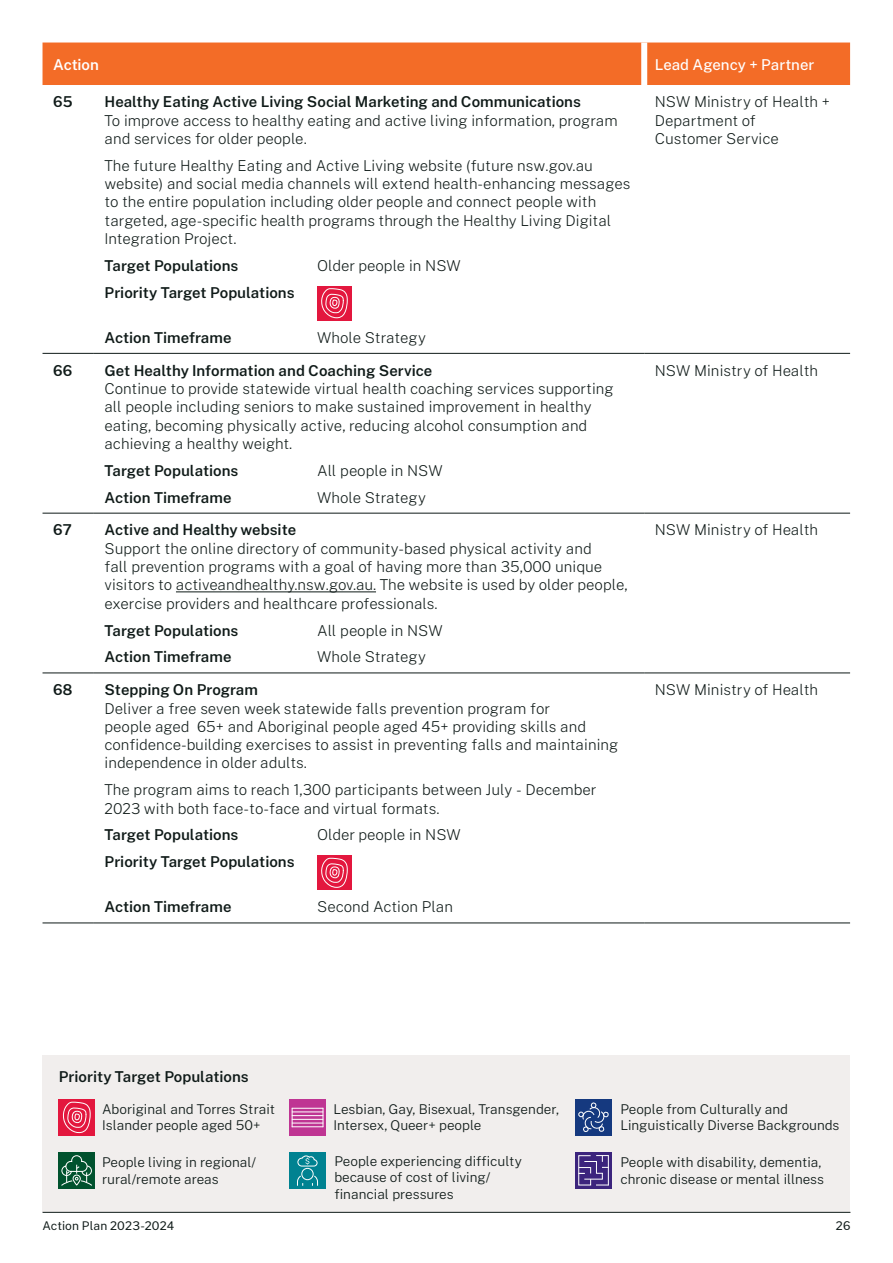
<style>
.page{position:relative;width:893px;height:1263px;background:#fff}
.page>*{position:absolute;margin:0;border:0;box-sizing:border-box;transform-origin:0 0}
.t1{font:200 15px/18.3px "Public Sans";color:#0f1a18}
.t2{font:600 15px "Public Sans";color:#0f1a18}
.t3{font:500 15px "Public Sans";color:#fff}
.t4{font:600 15px "Public Sans";letter-spacing:-.01em;color:#fff}
.t5{font:300 13.5px/16.5px "Public Sans";color:#0f1a18}
.t6{font:12px "Public Sans";letter-spacing:.01em;color:#0f1a18}
</style>
<div class="page">
<div style="left:43px;top:43px;width:807px;height:42px;background:#f36c27"></div>
<svg style="left:43px;top:320px;width:807px;height:603px"></svg>
<div style="left:641px;top:43px;width:6px;height:42px;background:#fff"></div>
<hr style="left:43px;top:353px;width:51px;height:1px;background:#0f1a18">
<hr style="left:94px;top:353px;width:550px;height:1px;background:#0f1a18">
<hr style="left:644px;top:353px;width:206px;height:1px;background:#0f1a18">
<hr style="left:43px;top:513px;width:51px;height:1px;background:#0f1a18">
<hr style="left:94px;top:513px;width:550px;height:1px;background:#0f1a18">
<hr style="left:644px;top:513px;width:206px;height:1px;background:#0f1a18">
<hr style="left:43px;top:673px;width:51px;height:1px;background:#0f1a18">
<hr style="left:94px;top:673px;width:550px;height:1px;background:#0f1a18">
<hr style="left:644px;top:673px;width:206px;height:1px;background:#0f1a18">
<hr style="left:43px;top:923px;width:51px;height:1px;background:#0f1a18">
<hr style="left:94px;top:923px;width:550px;height:1px;background:#0f1a18">
<hr style="left:644px;top:923px;width:206px;height:1px;background:#0f1a18">
<div style="left:317px;top:286px;width:35px;height:34px;background:#e3173e"></div>
<svg style="left:321px;top:288px;width:27px;height:31px"></svg>
<hr style="left:176px;top:591px;width:200px;height:1px;background:#0f1a18">
<div style="left:317px;top:855px;width:35px;height:35px;background:#e3173e"></div>
<svg style="left:321px;top:857px;width:27px;height:31px"></svg>
<div style="left:43px;top:1055px;width:807px;height:157px;background:#f1eeed"></div>
<div style="left:59px;top:1099px;width:36px;height:36px;background:#e3173e"></div>
<svg style="left:62px;top:1101px;width:29px;height:33px"></svg>
<svg style="left:289px;top:1099px;width:36px;height:36px"></svg>
<hr style="left:292px;top:1108px;width:31px;height:1px;background:#fff">
<svg style="left:292px;top:1108px;width:1px;height:18px"></svg>
<svg style="left:323px;top:1108px;width:1px;height:19px"></svg>
<hr style="left:292px;top:1111px;width:31px;height:1px;background:#fff">
<hr style="left:292px;top:1115px;width:31px;height:1px;background:#fff">
<hr style="left:292px;top:1119px;width:31px;height:1px;background:#fff">
<hr style="left:292px;top:1123px;width:31px;height:1px;background:#fff">
<hr style="left:292px;top:1126px;width:31px;height:1px;background:#fff">
<div style="left:575px;top:1099px;width:36px;height:36px;background:#15397f"></div>
<svg style="left:578px;top:1102px;width:31px;height:30px"></svg>
<div style="left:59px;top:1153px;width:36px;height:36px;background:#00522e"></div>
<svg style="left:61px;top:1155px;width:31px;height:31px"></svg>
<div style="left:289px;top:1153px;width:36px;height:36px;background:#008291"></div>
<svg style="left:297px;top:1155px;width:21px;height:12px"></svg>
<div style="left:301px;top:1168px;width:13px;height:12px;border:1px solid #fff;border-radius:50%"></div>
<svg style="left:297px;top:1175px;width:6px;height:11px"></svg>
<svg style="left:312px;top:1175px;width:6px;height:11px"></svg>
<div style="left:575px;top:1152px;width:36px;height:36px;background:#3c247d"></div>
<svg style="left:578px;top:1155px;width:31px;height:31px"></svg>
<hr style="left:43px;top:1212px;width:807px;height:1px;background:#0f1a18">
<p class="t4" style="left:53px;top:55px;width:47px">Action</p>
<p class="t3" style="left:655px;top:55px;width:161px">Lead Agency + Partner</p>
<p class="t2" style="left:53px;top:93px;width:21px">65</p>
<p class="t2" style="left:105px;top:93px;width:478px">Healthy Eating Active Living Social Marketing and Communications</p>
<p class="t1" style="left:105px;top:111px;width:515px">To improve access to healthy eating and active living information, program and services for older people.</p>
<p class="t1" style="left:105px;top:156px;width:527px">The future Healthy Eating and Active Living website (future nsw.gov.au website) and social media channels will extend health-enhancing messages to the entire population including older people and connect people with targeted, age-specific health programs through the Healthy Living Digital Integration Project.</p>
<p class="t2" style="left:105px;top:256px;width:135px">Target Populations</p>
<p class="t1" style="left:317px;top:256px;width:145px">Older people in NSW</p>
<p class="t2" style="left:105px;top:283px;width:192px">Priority Target Populations</p>
<p class="t2" style="left:105px;top:328px;width:128px">Action Timeframe</p>
<p class="t1" style="left:317px;top:328px;width:110px">Whole Strategy</p>
<p class="t1" style="left:655px;top:93px;width:177px">NSW Ministry of Health +<br>Department of<br>Customer Service</p>
<p class="t2" style="left:53px;top:361px;width:21px">66</p>
<p class="t2" style="left:105px;top:361px;width:329px">Get Healthy Information and Coaching Service</p>
<p class="t1" style="left:105px;top:379px;width:511px">Continue to provide statewide virtual health coaching services supporting all people including seniors to make sustained improvement in healthy eating, becoming physically active, reducing alcohol consumption and achieving a healthy weight.</p>
<p class="t2" style="left:105px;top:461px;width:135px">Target Populations</p>
<p class="t1" style="left:317px;top:461px;width:127px">All people in NSW</p>
<p class="t2" style="left:105px;top:488px;width:128px">Action Timeframe</p>
<p class="t1" style="left:317px;top:488px;width:110px">Whole Strategy</p>
<p class="t2" style="left:53px;top:521px;width:20px">67</p>
<p class="t2" style="left:105px;top:521px;width:193px">Active and Healthy website</p>
<p class="t1" style="left:105px;top:539px;width:525px">Support the online directory of community-based physical activity and<br>fall prevention programs with a goal of having more than 35,000 unique visitors to activeandhealthy.nsw.gov.au. The website is used by older people, exercise providers and healthcare professionals.</p>
<p class="t2" style="left:105px;top:621px;width:135px">Target Populations</p>
<p class="t1" style="left:317px;top:621px;width:127px">All people in NSW</p>
<p class="t2" style="left:105px;top:647px;width:128px">Action Timeframe</p>
<p class="t1" style="left:317px;top:647px;width:110px">Whole Strategy</p>
<p class="t2" style="left:53px;top:680px;width:21px">68</p>
<p class="t2" style="left:105px;top:680px;width:155px">Stepping On Program</p>
<p class="t1" style="left:105px;top:699px;width:515px">Deliver a free seven week statewide falls prevention program for<br>people aged 65+ and Aboriginal people aged 45+ providing skills and confidence-building exercises to assist in preventing falls and maintaining independence in older adults.</p>
<p class="t1" style="left:105px;top:780px;width:494px">The program aims to reach 1,300 participants between July - December<br>2023 with both face-to-face and virtual formats.</p>
<p class="t2" style="left:105px;top:825px;width:135px">Target Populations</p>
<p class="t1" style="left:317px;top:825px;width:145px">Older people in NSW</p>
<p class="t2" style="left:105px;top:852px;width:192px">Priority Target Populations</p>
<p class="t2" style="left:105px;top:897px;width:128px">Action Timeframe</p>
<p class="t1" style="left:317px;top:897px;width:137px">Second Action Plan</p>
<p class="t1" style="left:655px;top:361px;width:165px">NSW Ministry of Health</p>
<p class="t1" style="left:655px;top:521px;width:165px">NSW Ministry of Health</p>
<p class="t1" style="left:655px;top:680px;width:165px">NSW Ministry of Health</p>
<p class="t2" style="left:59px;top:1068px;width:192px">Priority Target Populations</p>
<p class="t5" style="left:102px;top:1100px;width:175px">Aboriginal and Torres Strait<br>Islander people aged 50+</p>
<p class="t5" style="left:334px;top:1100px;width:227px">Lesbian, Gay, Bisexual, Transgender,<br>Intersex, Queer+ people</p>
<p class="t5" style="left:620px;top:1100px;width:221px">People from Culturally and<br>Linguistically Diverse Backgrounds</p>
<p class="t5" style="left:102px;top:1154px;width:156px">People living in regional/ rural/remote areas</p>
<p class="t5" style="left:334px;top:1152px;width:189px">People experiencing difficulty because of cost of living/ financial pressures</p>
<p class="t5" style="left:620px;top:1154px;width:205px">People with disability, dementia, chronic disease or mental illness</p>
<p class="t6" style="left:43px;top:1218px;width:133px">Action Plan 2023-2024</p>
<p class="t6" style="left:836px;top:1218px;width:16px">26</p>
</div>
